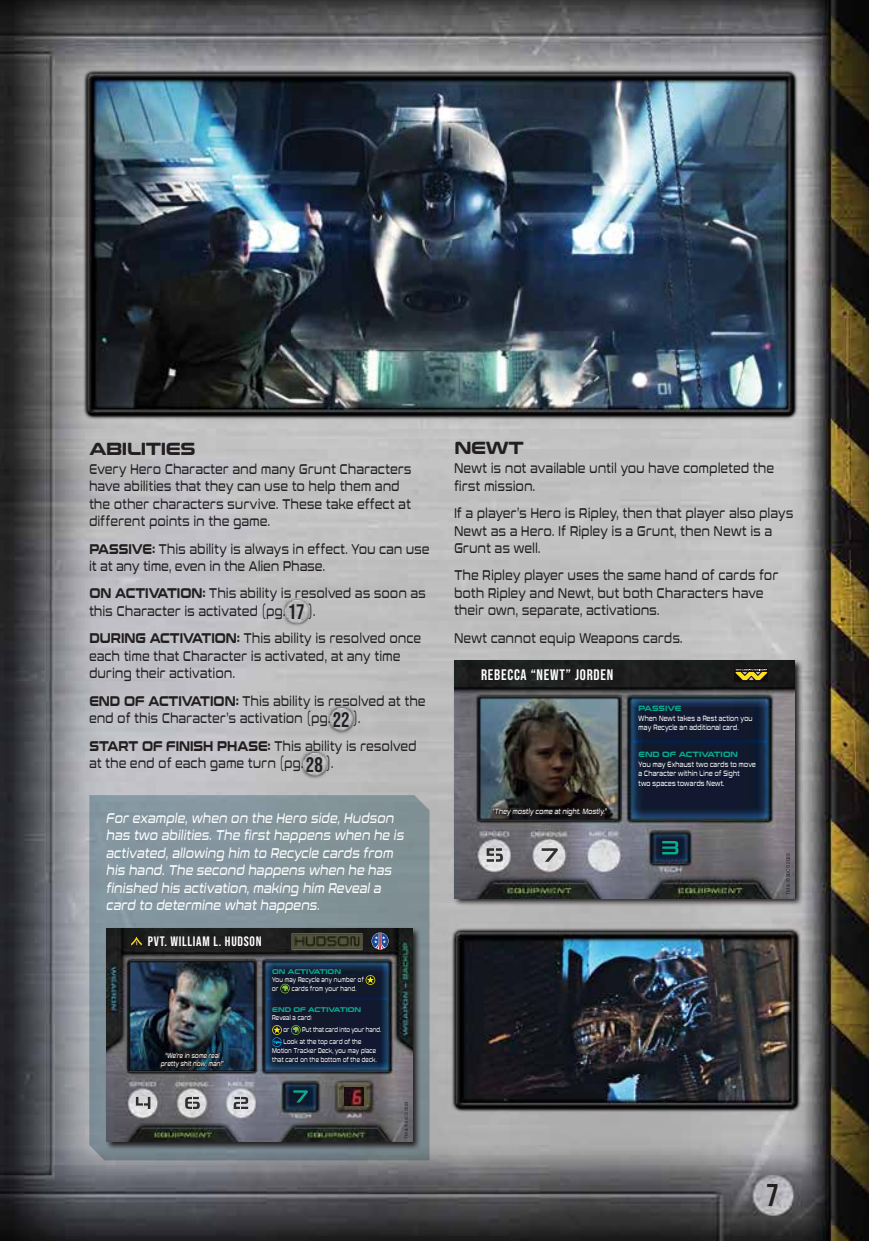
<style>
.page{position:relative;width:869px;height:1241px;background:#fff}
.page>*{position:absolute;margin:0;border:0;box-sizing:border-box;transform-origin:0 0}
.t1{font:31.5px "Bebas Neue";color:#231f20}
.t2{font:700 17.5px "Conthrax Rg";letter-spacing:-.02em;color:#231f20}
.t3{font:15.22px "Bebas Neue";letter-spacing:.05em;color:#fff}
.t4{font:14px/17.5px "Conthrax Rg";letter-spacing:.06em;color:#231f20;scale:.65 1}
.t5{font:italic 14px/17.5px "Conthrax Rg";letter-spacing:.06em;color:#fff;scale:.65 1}
.t6{font:13.65px "Bebas Neue";letter-spacing:.05em;color:#fff}
.t7{font:7.52px/9.5px "Conthrax Rg";letter-spacing:.06em;color:#fff;scale:.6 1}
.t8{font:italic 7.52px "Conthrax Rg";letter-spacing:.06em;color:#fff;scale:.6 1}
.t9{font:700 7.52px "Conthrax Rg";color:#07ac91}
.t10{font:6.83px/8.6px "Conthrax Rg";letter-spacing:.06em;color:#fff;scale:.6 1}
.t11{font:6.83px/12.2px "Conthrax Rg";letter-spacing:.02em;color:#fff;scale:.6 1}
.t12{font:italic 6.83px/8.6px "Conthrax Rg";letter-spacing:.06em;color:#fff;text-align:center;scale:.6 1}
.t13{font:700 6.83px "Conthrax Rg";color:#07ac91}
.t14{font:4.73px "Helvetica Neue";color:#231f20}
.t15{font:4.2px "Helvetica Neue";color:#231f20}
.s1{font-weight:700}
.s2{font-family:"Bebas Neue";font-size:21px}
</style>
<div class="page">
<img style="left:0;top:0;width:868px;height:1240px">
<img style="left:0;top:0;width:866px;height:518px">
<img style="left:429px;top:912px;width:439px;height:212px">
<svg style="left:89px;top:795px;width:340px;height:365px;background:#82939a"></svg>
<svg style="left:281px;top:597px;width:31px;height:30px"></svg>
<img style="left:286px;top:600px;width:22px;height:23px">
<svg style="left:326px;top:704px;width:30px;height:30px"></svg>
<img style="left:330px;top:708px;width:23px;height:22px">
<svg style="left:299px;top:749px;width:31px;height:30px"></svg>
<img style="left:304px;top:753px;width:22px;height:22px">
<svg style="left:452px;top:658px;width:350px;height:248px;background:#7c7b7b"></svg>
<img style="left:454px;top:660px;width:340px;height:237px">
<svg style="left:490px;top:806px;width:119px;height:12px"></svg>
<hr style="left:632px;top:740px;width:134px;height:1px;background:#04b3e2">
<hr style="left:632px;top:741px;width:134px;height:1px;background:#04b3e2">
<div style="left:734px;top:667px;width:34px;height:14px;background:#130c0e"></div>
<svg style="left:735px;top:669px;width:31px;height:11px"></svg>
<svg style="left:662px;top:840px;width:16px;height:14px"></svg>
<svg style="left:541px;top:848px;width:16px;height:13px"></svg>
<svg style="left:486px;top:842px;width:16px;height:25px"></svg>
<svg style="left:105px;top:926px;width:315px;height:224px;background:#545b60"></svg>
<img style="left:107px;top:928px;width:305px;height:213px">
<svg style="left:365px;top:975px;width:10px;height:9px"></svg>
<svg style="left:280px;top:983px;width:10px;height:10px"></svg>
<svg style="left:291px;top:1024px;width:9px;height:10px"></svg>
<svg style="left:272px;top:1024px;width:10px;height:22px"></svg>
<svg style="left:371px;top:932px;width:17px;height:17px"></svg>
<div style="left:372px;top:932px;width:16px;height:17px;background:#194a9b;border-radius:50%"></div>
<svg style="left:374px;top:932px;width:12px;height:17px"></svg>
<img style="left:287px;top:928px;width:80px;height:26px">
<svg style="left:159px;top:1050px;width:67px;height:19px"></svg>
<hr style="left:267px;top:997px;width:119px;height:1px;background:#04b3e2">
<hr style="left:267px;top:998px;width:119px;height:1px;background:#04b3e2">
<svg style="left:293px;top:1090px;width:15px;height:12px"></svg>
<img style="left:344px;top:1086px;width:19px;height:18px">
<svg style="left:130px;top:935px;width:12px;height:10px"></svg>
<svg style="left:233px;top:1091px;width:15px;height:22px"></svg>
<svg style="left:185px;top:1091px;width:15px;height:22px"></svg>
<svg style="left:136px;top:1091px;width:14px;height:22px"></svg>
<p class="t2" style="left:89px;top:435px;width:108px">ABILITIES</p>
<p class="t2" style="left:454px;top:434px;width:71px">NEWT</p>
<p class="t4" style="left:454px;top:458px;width:492px">Newt is not available until you have completed the first mission.</p>
<p class="t4" style="left:454px;top:503px;width:522px">If a player’s Hero is Ripley, then that player also plays<br>Newt as a Hero. If Ripley is a Grunt, then Newt is a<br>Grunt as well.</p>
<p class="t4" style="left:454px;top:565px;width:499px">The Ripley player uses the same hand of cards for both Ripley and Newt, but both Characters have their own, separate, activations.</p>
<p class="t4" style="left:454px;top:628px;width:352px">Newt cannot equip Weapons cards.</p>
<p class="t4" style="left:89px;top:459px;width:496px">Every Hero Character and many Grunt Characters have abilities that they can use to help them and the other characters survive. These take effect at different points in the game.</p>
<p class="t4" style="left:89px;top:539px;width:524px"><span class="s1">PASSIVE:</span> This ability is always in effect. You can use it at any time, even in the Alien Phase.</p>
<p class="t4" style="left:89px;top:583px;width:518px"><span class="s1">ON ACTIVATION:</span> This ability is resolved as soon as this Character is activated (pg. <span class="s2">17</span> ).</p>
<p class="t4" style="left:89px;top:628px;width:511px"><span class="s1">DURING ACTIVATION:</span> This ability is resolved once each time that Character is activated, at any time during their activation.</p>
<p class="t4" style="left:89px;top:691px;width:518px"><span class="s1">END OF ACTIVATION:</span> This ability is resolved at the end of this Character’s activation (pg. <span class="s2">22</span> ).</p>
<p class="t4" style="left:89px;top:736px;width:504px"><span class="s1">START OF FINISH PHASE:</span> This ability is resolved at the end of each game turn (pg. <span class="s2">28</span> ).</p>
<p class="t3" style="left:481px;top:666px;width:134px">REBECCA “NEWT” JORDEN</p>
<p class="t9" style="left:638px;top:702px;width:44px">PASSIVE</p>
<p class="t7" style="left:638px;top:712px;width:191px">When Newt takes a Rest action you may Recycle an additional card.</p>
<p class="t9" style="left:638px;top:748px;width:101px">END OF ACTIVATION</p>
<p class="t7" style="left:638px;top:758px;width:197px">You may Exhaust two cards to move a Character within Line of Sight<br>two spaces towards Newt.</p>
<p class="t5" style="left:107px;top:808px;width:458px">For example, when on the Hero side, Hudson has two abilities. The first happens when he is activated, allowing him to Recycle cards from his hand. The second happens when he has finished his activation, making him Reveal a card to determine what happens.</p>
<p class="t6" style="left:148px;top:933px;width:115px">PVT. WILLIAM L. HUDSON</p>
<p class="t12" style="left:161px;top:1050px;width:106px">“We’re in some real pretty shit now, man!”</p>
<p class="t13" style="left:272px;top:966px;width:70px">ON ACTIVATION</p>
<p class="t10" style="left:272px;top:974px;width:154px">You may Recycle any number of or</p>
<p class="t10" style="left:292px;top:983px;width:109px">cards from your hand.</p>
<p class="t13" style="left:272px;top:1003px;width:91px">END OF ACTIVATION</p>
<p class="t10" style="left:283px;top:1010px;width:49px;line-height:12.2px;text-indent:-11px">Reveal a card: or</p>
<p class="t11" style="left:283px;top:1023px;width:164px;text-indent:19px">Put that card into your hand.<br>Look at the top card of the</p>
<p class="t10" style="left:272px;top:1045px;width:176px">Motion Tracker Deck, you may place that card on the bottom of the deck.</p>
<p class="t15" style="left:403px;top:1138px;width:39px;rotate:-90deg">TM &amp; © 20CS 2023</p>
<p class="t8" style="left:492px;top:805px;width:192px">“They mostly come at night. Mostly.”</p>
<p class="t14" style="left:784px;top:894px;width:43px;rotate:-90deg">TM &amp; © 20CS 2023</p>
<h1 class="t1" style="left:765px;top:1176px;width:14px">7</h1>
</div>
